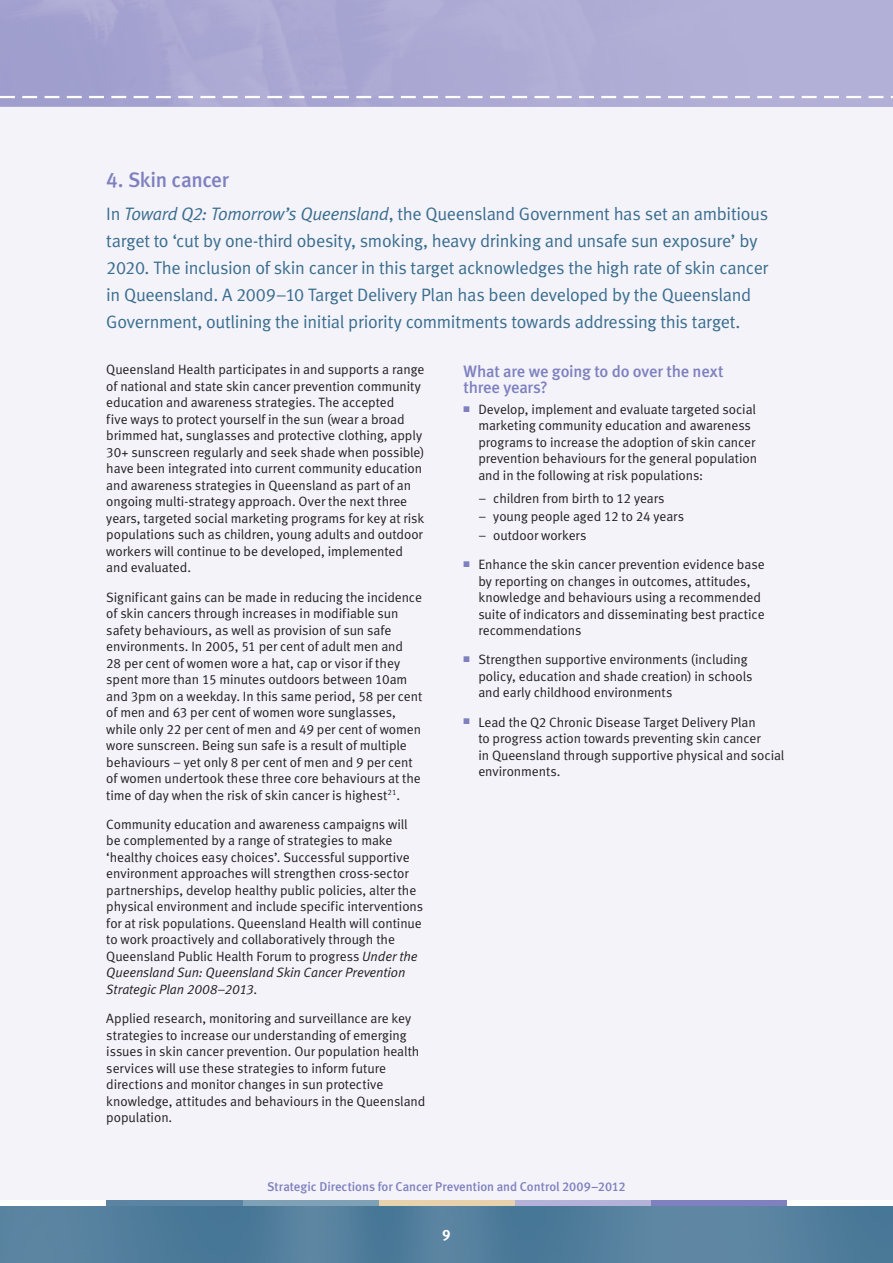
<style>
.page{position:relative;width:893px;height:1263px;background:#f4f3fa}
.page>*{position:absolute;margin:0;border:0;box-sizing:border-box;transform-origin:0 0}
.t1{font:21px "Meta Medium LF";letter-spacing:-.02em;color:#7e81be}
.t2{font:18px/27px "Meta Normal LF";letter-spacing:-.02em;color:#3a6e8f}
.t3{font:16.5px/16.5px "Meta Medium LF";letter-spacing:-.01em;color:#7e81be}
.t4{font:15px "Meta Bold LF";color:#fff}
.t5{font:13.5px/16.5px "Meta Normal LF";letter-spacing:-.005em;color:#231f20}
.t6{font:12.75px "Meta Medium LF";color:#7e81be}
.t7{font:8.25px "Zapf Dingbats ITC";color:#7e81be}
.s1{font-style:italic}
</style>
<div class="page">
<div style="left:798px;top:0;width:95px;height:106px;background:#b3b0d7"></div>
<svg style="left:0;top:96px;width:893px;height:2px"></svg>
<img style="left:0;top:1205px;width:893px;height:58px">
<div style="left:0;top:1200px;width:893px;height:5px;background:#fff"></div>
<div style="left:651px;top:1200px;width:136px;height:5px;background:#7e81be"></div>
<div style="left:514px;top:1200px;width:137px;height:5px;background:#b5b2d9"></div>
<div style="left:378px;top:1200px;width:136px;height:5px;background:#e7d2ad"></div>
<div style="left:242px;top:1200px;width:136px;height:5px;background:#7fa1b6"></div>
<div style="left:106px;top:1200px;width:136px;height:5px;background:#5b83a2"></div>
<h1 class="t1" style="left:106px;top:172px;width:124px">4. Skin cancer</h1>
<p class="t2" style="left:106px;top:202px;width:663px">In <span class="s1">Toward Q2: Tomorrow’s Queensland</span>, the Queensland Government has set an ambitious target to ‘cut by one-third obesity, smoking, heavy drinking and unsafe sun exposure’ by 2020. The inclusion of skin cancer in this target acknowledges the high rate of skin cancer in Queensland. A 2009–10 Target Delivery Plan has been developed by the Queensland Government, outlining the initial priority commitments towards addressing this target.</p>
<p class="t5" style="left:106px;top:363px;width:320px">Queensland Health participates in and supports a range of national and state skin cancer prevention community education and awareness strategies. The accepted<br>five ways to protect yourself in the sun (wear a broad brimmed hat, sunglasses and protective clothing, apply 30+ sunscreen regularly and seek shade when possible) have been integrated into current community education and awareness strategies in Queensland as part of an ongoing multi-strategy approach. Over the next three years, targeted social marketing programs for key at risk populations such as children, young adults and outdoor workers will continue to be developed, implemented and evaluated.</p>
<p class="t5" style="left:106px;top:590px;width:317px">Significant gains can be made in reducing the incidence of skin cancers through increases in modifiable sun safety behaviours, as well as provision of sun safe environments. In 2005, 51 per cent of adult men and<br>28 per cent of women wore a hat, cap or visor if they spent more than 15 minutes outdoors between 10am and 3pm on a weekday. In this same period, 58 per cent of men and 63 per cent of women wore sunglasses, while only 22 per cent of men and 49 per cent of women wore sunscreen. Being sun safe is a result of multiple behaviours – yet only 8 per cent of men and 9 per cent of women undertook these three core behaviours at the time of day when the risk of skin cancer is highest<sup>21</sup>.</p>
<p class="t5" style="left:106px;top:817px;width:318px">Community education and awareness campaigns will be complemented by a range of strategies to make ‘healthy choices easy choices’. Successful supportive environment approaches will strengthen cross-sector partnerships, develop healthy public policies, alter the physical environment and include specific interventions for at risk populations. Queensland Health will continue to work proactively and collaboratively through the Queensland Public Health Forum to progress <span class="s1">Under the Queensland Sun: Queensland Skin Cancer Prevention Strategic Plan 2008–2013</span>.</p>
<p class="t5" style="left:106px;top:1012px;width:321px">Applied research, monitoring and surveillance are key strategies to increase our understanding of emerging issues in skin cancer prevention. Our population health services will use these strategies to inform future directions and monitor changes in sun protective knowledge, attitudes and behaviours in the Queensland population.</p>
<p class="t3" style="left:463px;top:364px;width:261px">What are we going to do over the next three years?</p>
<p class="t5" style="left:478px;top:402px;width:279px">Develop, implement and evaluate targeted social</p>
<p class="t7" style="left:463px;top:405px;width:8px">■</p>
<p class="t5" style="left:478px;top:419px;width:280px">marketing community education and awareness programs to increase the adoption of skin cancer prevention behaviours for the general population and in the following at risk populations:</p>
<p class="t5" style="left:478px;top:491px;width:188px">– children from birth to 12 years</p>
<p class="t5" style="left:478px;top:510px;width:207px">– young people aged 12 to 24 years</p>
<p class="t5" style="left:478px;top:522px;width:288px;line-height:29.2px">– outdoor workers<br>Enhance the skin cancer prevention evidence base</p>
<p class="t7" style="left:463px;top:560px;width:8px">■</p>
<p class="t5" style="left:478px;top:574px;width:288px">by reporting on changes in outcomes, attitudes, knowledge and behaviours using a recommended suite of indicators and disseminating best practice recommendations</p>
<p class="t5" style="left:478px;top:653px;width:271px">Strengthen supportive environments (including</p>
<p class="t7" style="left:463px;top:655px;width:8px">■</p>
<p class="t5" style="left:478px;top:669px;width:276px">policy, education and shade creation) in schools and early childhood environments</p>
<p class="t5" style="left:478px;top:715px;width:279px">Lead the Q2 Chronic Disease Target Delivery Plan</p>
<p class="t7" style="left:463px;top:718px;width:8px">■</p>
<p class="t5" style="left:478px;top:732px;width:308px">to progress action towards preventing skin cancer<br>in Queensland through supportive physical and social environments.</p>
<p class="t6" style="left:267px;top:1182px;width:360px">Strategic Directions for Cancer Prevention and Control 2009–2012</p>
<p class="t4" style="left:442px;top:1229px;width:10px">9</p>
</div>
